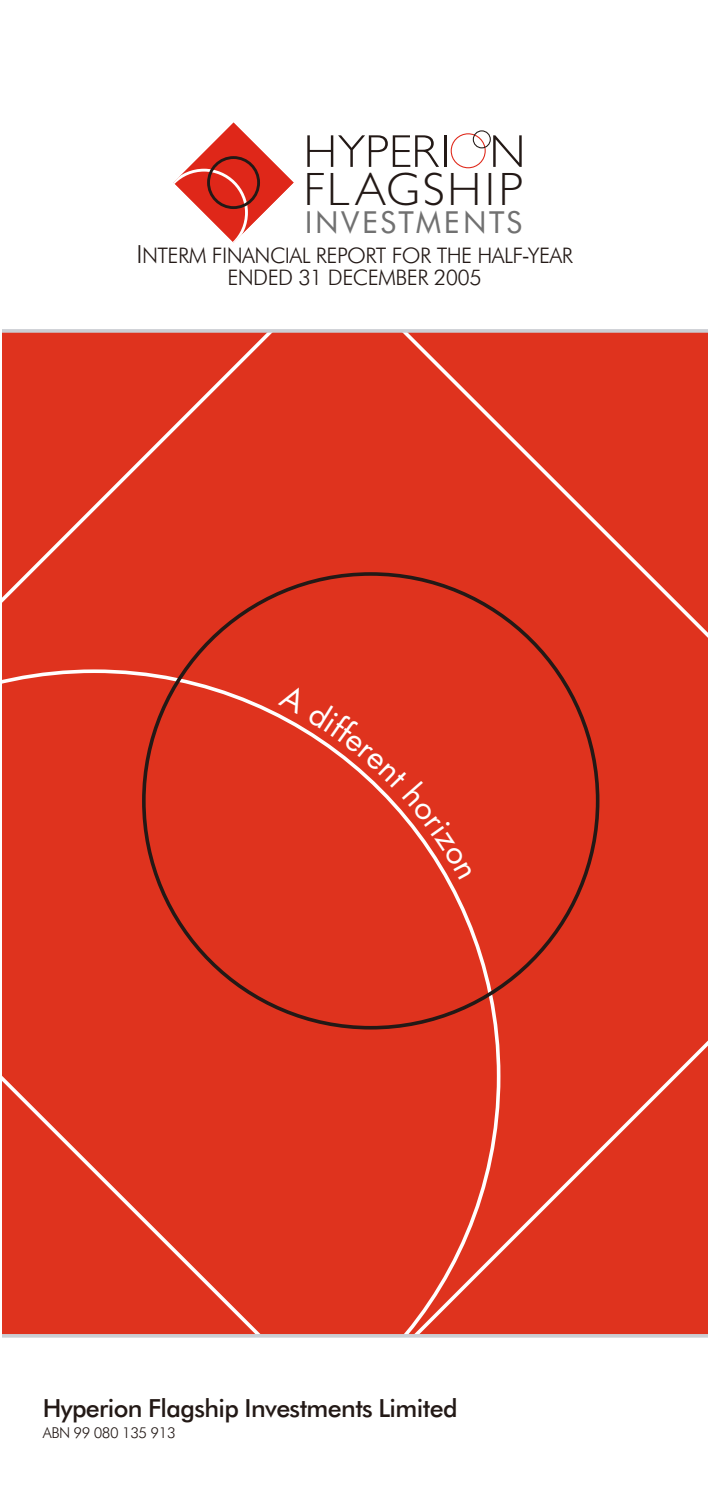
<style>
.page{position:relative;width:708px;height:1488px;background:#fff}
.page>*{position:absolute;margin:0;border:0;box-sizing:border-box;transform-origin:0 0}
.t1{font:300 47px "Gill Sans";letter-spacing:.06em;color:#231916}
.t2{font:30.25px "Futura BT";letter-spacing:.08em;color:#717171}
.t3{font:500 25px "Futura BT";letter-spacing:-.025em;color:#231916}
.t4{font:300 21.5px/22.5px "Futura BT";letter-spacing:-.025em;color:#231916;text-align:center}
.t5{font:300 15px "Futura BT";letter-spacing:-.025em;color:#231916}
.s1{font-size:25px}
</style>
<div class="page">
<div style="left:3px;top:333px;width:705px;height:1005px;background:#df331e"></div>
<div style="left:3px;top:669px;width:497px;height:669px;background:#df331e"></div>
<hr style="left:3px;top:1334px;width:705px;height:3px;background:#cbced3">
<div style="left:3px;top:333px;width:401px;height:71px;background:#df331e"></div>
<div style="left:19px;top:331px;width:157px;height:81px;background:#df331e"></div>
<svg style="left:3px;top:329px;width:705px;height:4px;background:#cdc4c7"></svg>
<svg style="left:173px;top:122px;width:121px;height:121px"></svg>
<div style="left:207px;top:156px;width:53px;height:53px;border:3px solid #231916;border-radius:50%"></div>
<svg style="left:307px;top:135px;width:132px;height:32px"></svg>
<hr style="left:444px;top:135px;width:2px;height:32px;background:#231916">
<svg style="left:493px;top:135px;width:28px;height:32px"></svg>
<div style="left:450px;top:133px;width:35px;height:35px;border:1px solid #df2719;border-radius:50%"></div>
<div style="left:472px;top:130px;width:18px;height:18px;border:1px solid #231916;border-radius:50%"></div>
<div style="left:278px;top:683px;width:194px;height:197px;background:#df331e"></div>
<h1 class="t1" style="left:303px;top:173px;width:220px">FLAGSHIP</h1>
<h2 class="t2" style="left:304px;top:210px;width:219px">INVESTMENTS</h2>
<p class="t4" style="left:136px;top:246px;width:438px"><span class="s1">I</span>NTERM FINANCIAL REPORT FOR THE HALF<span class="s1">-</span>YEAR<br>ENDED 31 DECEMBER 2005</p>
<p class="t3" style="left:43px;top:1398px;width:416px">Hyperion Flagship Investments Limited</p>
<p class="t5" style="left:43px;top:1427px;width:134px">ABN 99 080 135 913</p>
</div>
